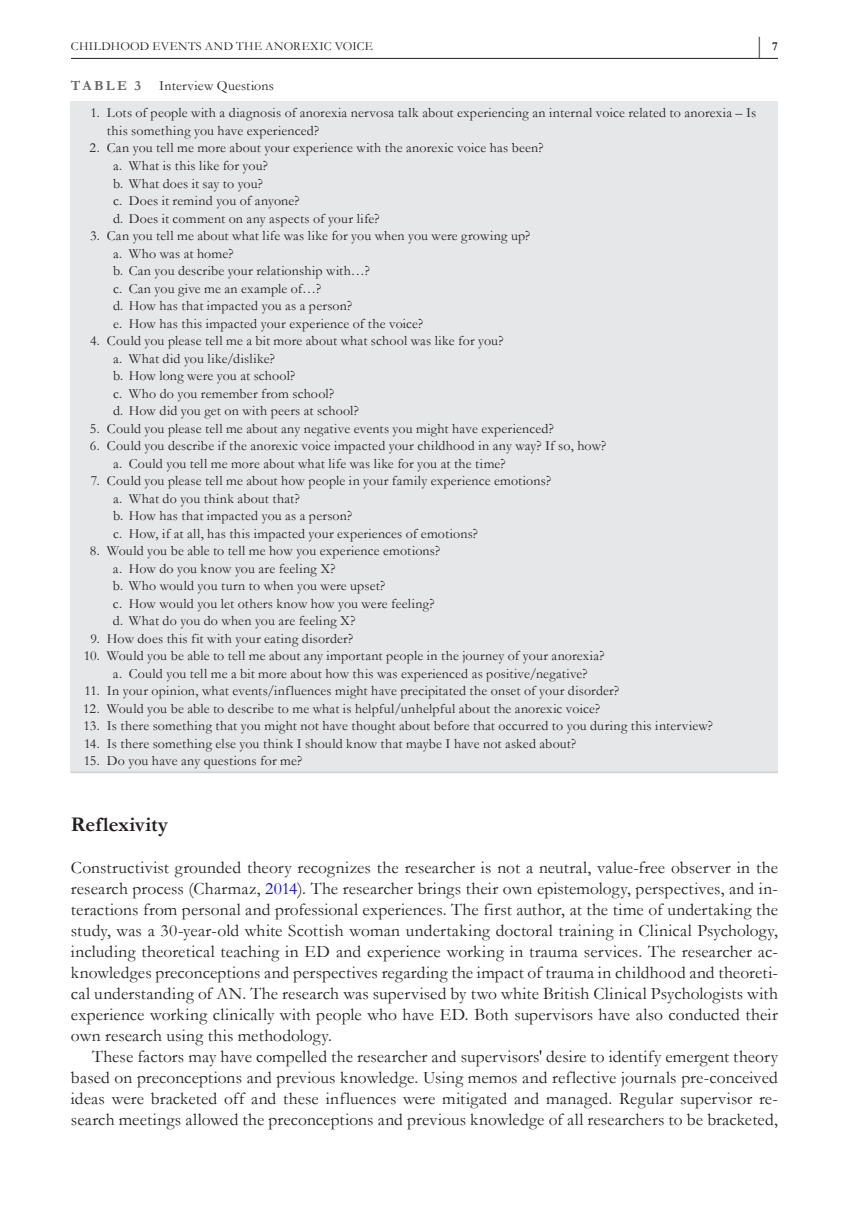
<style>
.page{position:relative;width:849px;height:1221px;background:#fff}
.page>*{position:absolute;margin:0;border:0;box-sizing:border-box;transform-origin:0 0}
.t1{font:700 23.62px "Garamond";color:#231f20;scale:.47 1}
.t2{font:700 21px "Garamond";color:#231f20}
.t3{font:17.5px/21px "Garamond";letter-spacing:.005em;color:#231f20;text-align:justify}
.t4{font:14px/17.5px "Garamond";letter-spacing:.01em;color:#231f20}
.t5{font:700 14px "Garamond";letter-spacing:.165em;color:#636366}
.t6{font:12.25px "Garamond";letter-spacing:.035em;color:#231f20}
.s1{font-size:12.25px}
.s2{color:#00f}
</style>
<div class="page">
<hr style="left:71px;top:58px;width:706px;height:1px;background:#231f20">
<div style="left:71px;top:101px;width:706px;height:671px;background:#e6e7e9"></div>
<hr style="left:71px;top:771px;width:706px;height:2px;background:#d1d2d4">
<p class="t6" style="left:71px;top:38px;width:303px">CHILDHOOD EVENTS AND THE ANOREXIC VOICE</p>
<h1 class="t1" style="left:756px;top:29px;width:47px">| <span class="s1">7</span></h1>
<p class="t5" style="left:71px;top:76px;width:72px">TABLE 3</p>
<p class="t4" style="left:159px;top:76px;width:116px">Interview Questions</p>
<p class="t4" style="left:107px;top:104px;width:650px;text-indent:-16px">1. Lots of people with a diagnosis of anorexia nervosa talk about experiencing an internal voice related to anorexia – Is this something you have experienced?</p>
<p class="t4" style="left:113px;top:139px;width:432px;text-indent:-23px">2. Can you tell me more about your experience with the anorexic voice has been? a. What is this like for you?<br>b. What does it say to you?<br>c. Does it remind you of anyone?<br>d. Does it comment on any aspects of your life?</p>
<p class="t4" style="left:113px;top:226px;width:419px;text-indent:-23px">3. Can you tell me about what life was like for you when you were growing up? a. Who was at home?<br>b. Can you describe your relationship with…?<br>c. Can you give me an example of…?<br>d. How has that impacted you as a person?<br>e. How has this impacted your experience of the voice?</p>
<p class="t4" style="left:113px;top:331px;width:392px;text-indent:-23px">4. Could you please tell me a bit more about what school was like for you? a. What did you like/dislike?<br>b. How long were you at school?<br>c. Who do you remember from school?<br>d. How did you get on with peers at school?</p>
<p class="t4" style="left:90px;top:419px;width:465px">5. Could you please tell me about any negative events you might have experienced?</p>
<p class="t4" style="left:113px;top:436px;width:494px;text-indent:-23px">6. Could you describe if the anorexic voice impacted your childhood in any way? If so, how? a. Could you tell me more about what life was like for you at the time?</p>
<p class="t4" style="left:113px;top:471px;width:439px;text-indent:-22px">7. Could you please tell me about how people in your family experience emotions? a. What do you think about that?<br>b. How has that impacted you as a person?<br>c. How, if at all, has this impacted your experiences of emotions?</p>
<p class="t4" style="left:113px;top:541px;width:328px;text-indent:-23px">8. Would you be able to tell me how you experience emotions? a. How do you know you are feeling X?<br>b. Who would you turn to when you were upset?<br>c. How would you let others know how you were feeling? d. What do you do when you are feeling X?</p>
<p class="t4" style="left:90px;top:629px;width:264px">9. How does this fit with your eating disorder?</p>
<p class="t4" style="left:113px;top:646px;width:493px;text-indent:-29px">10. Would you be able to tell me about any important people in the journey of your anorexia? a. Could you tell me a bit more about how this was experienced as positive/negative?</p>
<p class="t4" style="left:85px;top:681px;width:536px">11. In your opinion, what events/influences might have precipitated the onset of your disorder?</p>
<p class="t4" style="left:83px;top:699px;width:518px">12. Would you be able to describe to me what is helpful/unhelpful about the anorexic voice?</p>
<p class="t4" style="left:84px;top:716px;width:630px">13. Is there something that you might not have thought about before that occurred to you during this interview?</p>
<p class="t4" style="left:84px;top:734px;width:493px">14. Is there something else you think I should know that maybe I have not asked about?</p>
<p class="t4" style="left:84px;top:751px;width:220px">15. Do you have any questions for me?</p>
<h2 class="t2" style="left:71px;top:810px;width:99px">Reflexivity</h2>
<p class="t3" style="left:71px;top:856px;width:708px">Constructivist grounded theory recognizes the researcher is not a neutral, value-free observer in the research process (Charmaz, <span class="s2">2014</span>). The researcher brings their own epistemology, perspectives, and in&shy;teractions from personal and professional experiences. The first author, at the time of undertaking the study, was a 30-year-old white Scottish woman undertaking doctoral training in Clinical Psychology, including theoretical teaching in ED and experience working in trauma services. The researcher ac&shy;knowledges preconceptions and perspectives regarding the impact of trauma in childhood and theoreti&shy;cal understanding of AN. The research was supervised by two white British Clinical Psychologists with experience working clinically with people who have ED. Both supervisors have also conducted their own research using this methodology.</p>
<p class="t3" style="left:71px;top:1045px;width:708px;text-indent:21px">These factors may have compelled the researcher and supervisors' desire to identify emergent theory based on preconceptions and previous knowledge. Using memos and reflective journals pre-conceived ideas were bracketed off and these influences were mitigated and managed. Regular supervisor re&shy;search meetings allowed the preconceptions and previous knowledge of all researchers to be bracketed,</p>
</div>
